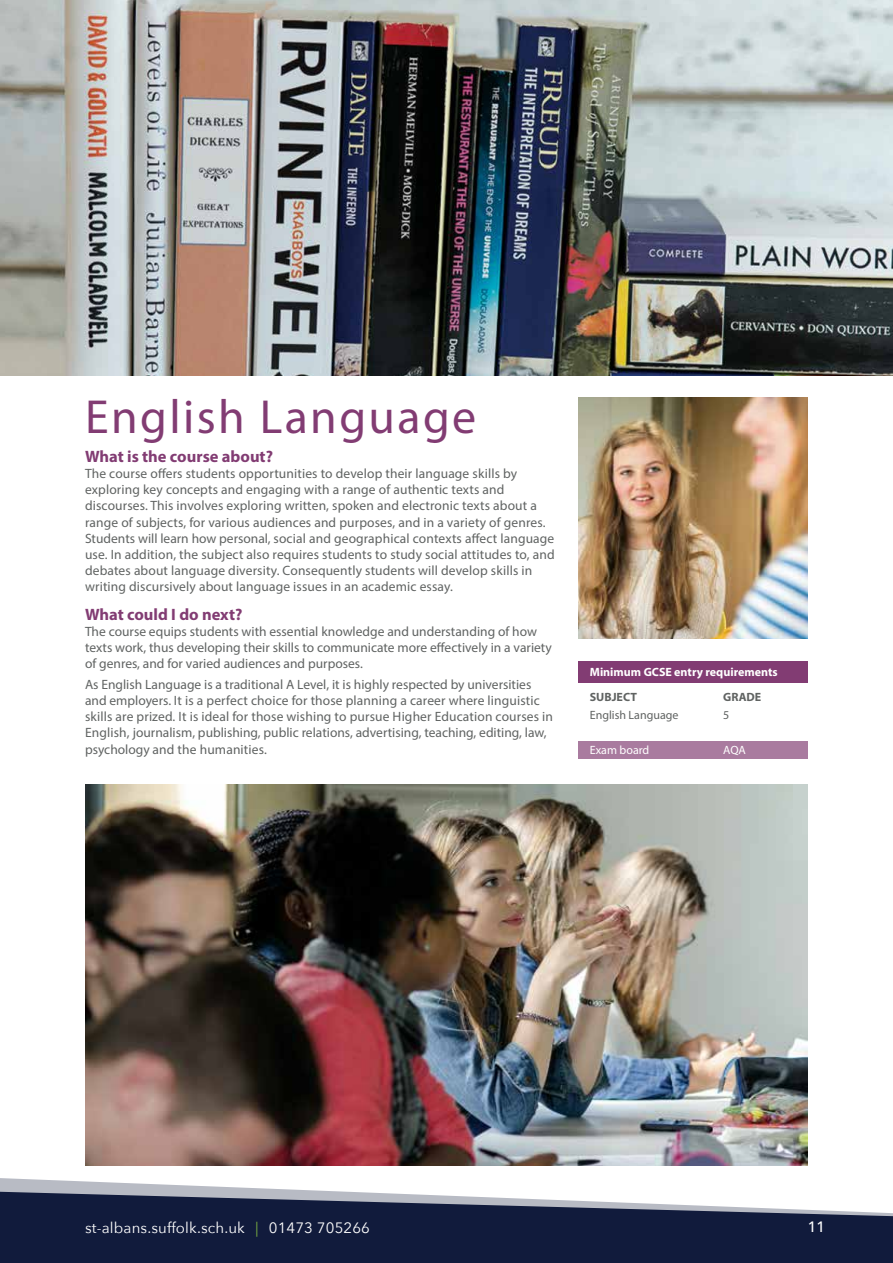
<style>
.page{position:relative;width:893px;height:1263px;background:#fff}
.page>*{position:absolute;margin:0;border:0;box-sizing:border-box;transform-origin:0 0}
.t1{font:48px "Myriad Pro";letter-spacing:.05em;color:#823c73}
.t2{font:700 16.5px "Myriad Pro";color:#823c73}
.t3{font:15px "Avenir Next";letter-spacing:.01em;color:#fff}
.t4{font:500 15px "Avenir";color:#fff}
.t5{font:13.5px/16.2px "Myriad Pro";letter-spacing:.01em;color:#606362}
.t6{font:700 12px "Myriad Pro";color:#fff}
.t7{font:12px "Myriad Pro";color:#606362}
.t8{font:700 12px "Myriad Pro";color:#606362}
.t9{font:12px "Myriad Pro";color:#fff}
.s1{font-family:"Myriad Pro";color:#6f9f41}
</style>
<div class="page">
<div style="left:0;top:1252px;width:893px;height:11px;background:#111b3c"></div>
<svg style="left:0;top:1178px;width:893px;height:74px;fill:#111b3c"></svg>
<img style="left:0;top:0;width:893px;height:376px">
<img style="left:579px;top:397px;width:229px;height:242px">
<div style="left:579px;top:662px;width:229px;height:21px;background:#823c73"></div>
<div style="left:579px;top:742px;width:229px;height:17px;background:#a97b9f"></div>
<img style="left:85px;top:784px;width:723px;height:381px">
<h1 class="t1" style="left:85px;top:388px;width:393px">English Language</h1>
<p class="t2" style="left:85px;top:445px;width:189px">What is the course about?</p>
<p class="t5" style="left:85px;top:465px;width:471px">The course offers students opportunities to develop their language skills by exploring key concepts and engaging with a range of authentic texts and discourses. This involves exploring written, spoken and electronic texts about a range of subjects, for various audiences and purposes, and in a variety of genres.<br>Students will learn how personal, social and geographical contexts affect language use. In addition, the subject also requires students to study social attitudes to, and debates about language diversity. Consequently students will develop skills in writing discursively about language issues in an academic essay.</p>
<p class="t2" style="left:85px;top:603px;width:159px">What could I do next?</p>
<p class="t5" style="left:85px;top:623px;width:468px">The course equips students with essential knowledge and understanding of how texts work, thus developing their skills to communicate more effectively in a variety of genres, and for varied audiences and purposes.</p>
<p class="t5" style="left:85px;top:676px;width:469px">As English Language is a traditional A Level, it is highly respected by universities and employers. It is a perfect choice for those planning a career where linguistic skills are prized. It is ideal for those wishing to pursue Higher Education courses in English, journalism, publishing, public relations, advertising, teaching, editing, law, psychology and the humanities.</p>
<p class="t6" style="left:590px;top:664px;width:189px">Minimum GCSE entry requirements</p>
<p class="t8" style="left:590px;top:689px;width:49px">SUBJECT</p>
<p class="t8" style="left:723px;top:689px;width:40px">GRADE</p>
<p class="t7" style="left:590px;top:708px;width:90px">English Language</p>
<p class="t7" style="left:723px;top:708px;width:8px">5</p>
<p class="t9" style="left:590px;top:743px;width:61px">Exam board</p>
<p class="t9" style="left:723px;top:743px;width:24px">AQA</p>
<p class="t3" style="left:85px;top:1215px;width:286px">st-albans.suffolk.sch.uk <span class="s1">|</span> 01473 705266</p>
<p class="t4" style="left:808px;top:1214px;width:18px">11</p>
</div>
